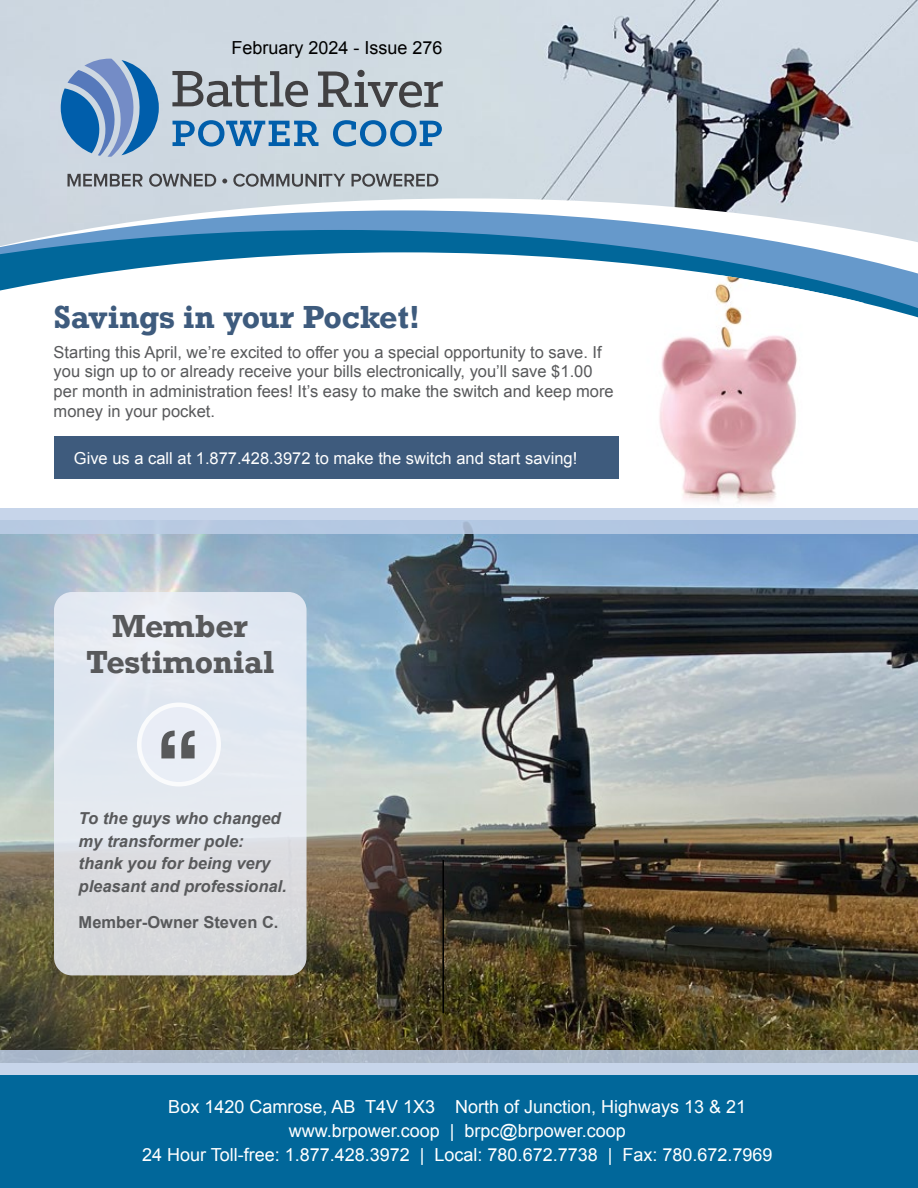
<style>
.page{position:relative;width:918px;height:1188px;background:#fff}
.page>*{position:absolute;margin:0;border:0;box-sizing:border-box;transform-origin:0 0}
.t1{font:700 75px "Rockwell";color:#58595b}
.t2{font:700 30px "Rockwell";color:#3e5b7d}
.t3{font:700 30px/36px "Rockwell";color:#58595b;text-align:center}
.t4{font:18px/24px "Arial";color:#fff;text-align:center}
.t5{font:18px "Arial";color:#000}
.t6{font:16.5px/19.8px "Arial";color:#58595b}
.t7{font:italic 700 16.5px/22.5px "Arial";color:#58595b}
.t8{font:16.5px "Arial";color:#fff}
.t9{font:700 16.5px "Arial";color:#58595b}
</style>
<div class="page">
<img style="left:0;top:0;width:918px;height:198px">
<svg style="left:0;top:210px;width:918px;height:20px"></svg>
<svg style="left:0;top:230px;width:918px;height:22px;background:#5293bc"></svg>
<svg style="left:0;top:252px;width:918px;height:66px"></svg>
<img style="left:596px;top:275px;width:268px;height:228px">
<img style="left:0;top:534px;width:918px;height:516px">
<div style="left:0;top:508px;width:918px;height:26px;background:linear-gradient(to right,#bfcfe5,#b9cbe5)"></div>
<svg style="left:0;top:1050px;width:918px;height:26px;background:#b1c2d5"></svg>
<svg style="left:25px;top:23px;width:453px;height:199px;background:#bccbd9"></svg>
<svg style="left:172px;top:71px;width:136px;height:36px;background:#989ea4"></svg>
<svg style="left:318px;top:70px;width:125px;height:38px;background:#a0a7ac"></svg>
<svg style="left:173px;top:120px;width:145px;height:27px;background:#72a2c8"></svg>
<svg style="left:333px;top:120px;width:109px;height:27px;background:#7ba8ca"></svg>
<div style="left:0;top:1076px;width:918px;height:112px;background:#01679a"></div>
<div style="left:54px;top:592px;width:253px;height:383px;background:linear-gradient(to bottom,#e8eff9,#d8d9dc);border-radius:18px"></div>
<div style="left:54px;top:436px;width:564px;height:43px;background:#3e5b7d"></div>
<hr style="left:442px;top:860px;width:2px;height:153px;background:#000">
<div style="left:139px;top:705px;width:80px;height:79px;background:#ebeff8;border-radius:50%"></div>
<div style="left:137px;top:703px;width:84px;height:83px;border:4px solid #fff;border-radius:50%"></div>
<p class="t5" style="left:231px;top:36px;width:213px">February 2024 - Issue 276</p>
<h2 class="t2" style="left:54px;top:297px;width:368px">Savings in your Pocket!</h2>
<p class="t6" style="left:54px;top:342px;width:562px">Starting this April, we’re excited to offer you a special opportunity to save. If you sign up to or already receive your bills electronically, you’ll save $1.00 per month in administration fees! It’s easy to make the switch and keep more money in your pocket.</p>
<p class="t8" style="left:74px;top:447px;width:505px">Give us a call at 1.877.428.3972 to make the switch and start saving!</p>
<h2 class="t3" style="left:86px;top:608px;width:189px">Member<br>Testimonial</h2>
<h1 class="t1" style="left:156px;top:710px;width:45px">“</h1>
<p class="t7" style="left:79px;top:808px;width:210px">To the guys who changed my transformer pole: thank you for being very pleasant and professional.</p>
<p class="t9" style="left:79px;top:911px;width:201px">Member-Owner Steven C.</p>
<p class="t4" style="left:142px;top:1095px;width:632px">Box 1420 Camrose, AB T4V 1X3 North of Junction, Highways 13 &amp; 21 www.brpower.coop | brpc@brpower.coop<br>24 Hour Toll-free: 1.877.428.3972 | Local: 780.672.7738 | Fax: 780.672.7969</p>
</div>
